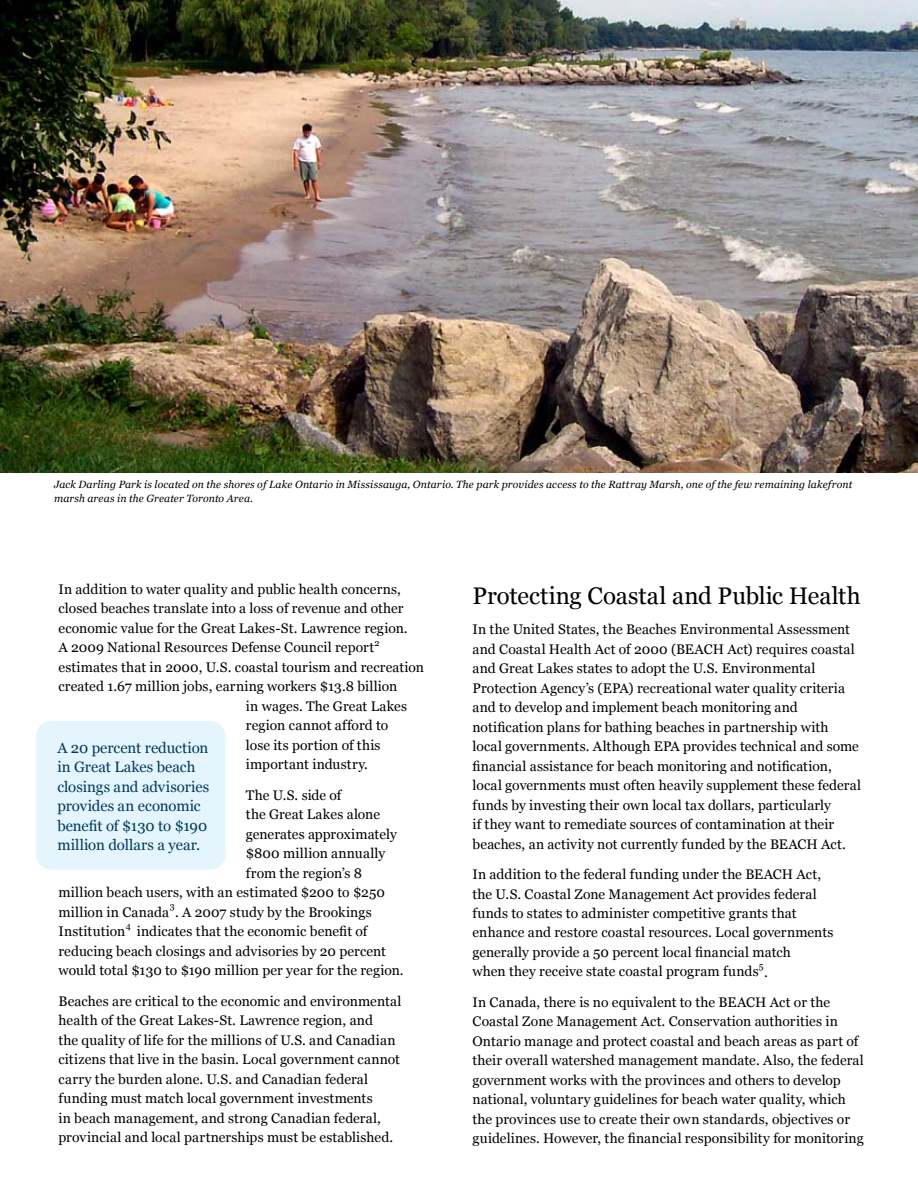
<style>
.page{position:relative;width:918px;height:1188px;background:#fff}
.page>*{position:absolute;margin:0;border:0;box-sizing:border-box;transform-origin:0 0}
.t1{font:24px "Georgia";color:#000}
.t2{font:15px/19.5px "Georgia";color:#00395a}
.t3{font:13.8px/19.5px "Georgia";letter-spacing:.01em;color:#000}
.t4{font:italic 10.5px/13.5px "Georgia";letter-spacing:.01em;color:#000}
.t5{font:9px "Georgia";color:#000}
</style>
<div class="page">
<div style="left:36px;top:721px;width:190px;height:149px;background:#e4f5fd;border-radius:16px"></div>
<img style="left:0;top:0;width:918px;height:472px">
<p class="t4" style="left:54px;top:478px;width:800px">Jack Darling Park is located on the shores of Lake Ontario in Mississauga, Ontario. The park provides access to the Rattray Marsh, one of the few remaining lakefront marsh areas in the Greater Toronto Area.</p>
<p class="t3" style="left:59px;top:580px;width:344px">In addition to water quality and public health concerns,</p>
<p class="t3" style="left:59px;top:599px;width:347px">closed beaches translate into a loss of revenue and other</p>
<p class="t3" style="left:59px;top:619px;width:351px">economic value for the Great Lakes-St. Lawrence region.</p>
<p class="t3" style="left:59px;top:638px;width:323px">A 2009 National Resources Defense Council report<sup>2</sup></p>
<p class="t3" style="left:58px;top:658px;width:367px">estimates that in 2000, U.S. coastal tourism and recreation</p>
<p class="t3" style="left:58px;top:677px;width:341px">created 1.67 million jobs, earning workers $13.8 billion</p>
<p class="t3" style="left:246px;top:697px;width:163px">in wages. The Great Lakes</p>
<p class="t3" style="left:246px;top:716px;width:144px">region cannot afford to</p>
<p class="t3" style="left:246px;top:736px;width:136px">lose its portion of this</p>
<p class="t3" style="left:246px;top:755px;width:124px">important industry.</p>
<p class="t3" style="left:246px;top:786px;width:97px">The U.S. side of</p>
<p class="t3" style="left:246px;top:805px;width:136px">the Great Lakes alone</p>
<p class="t3" style="left:246px;top:825px;width:152px">generates approximately</p>
<p class="t3" style="left:246px;top:844px;width:141px">$800 million annually</p>
<p class="t3" style="left:246px;top:864px;width:118px">from the region’s 8</p>
<p class="t3" style="left:58px;top:883px;width:328px">million beach users, with an estimated $200 to $250</p>
<p class="t3" style="left:58px;top:903px;width:315px">million in Canada . A 2007 study by the Brookings</p>
<p class="t2" style="left:57px;top:738px;width:153px">A 20 percent reduction in Great Lakes beach closings and advisories provides an economic benefit of $130 to $190 million dollars a year.</p>
<p class="t5" style="left:170px;top:901px;width:6px">3</p>
<p class="t3" style="left:58px;top:922px;width:68px">Institution</p>
<p class="t5" style="left:126px;top:920px;width:7px">4</p>
<p class="t3" style="left:59px;top:922px;width:347px;text-indent:78px">indicates that the economic benefit of reducing beach closings and advisories by 20 percent would total $130 to $190 million per year for the region.</p>
<p class="t3" style="left:59px;top:991px;width:344px">Beaches are critical to the economic and environmental health of the Great Lakes-St. Lawrence region, and<br>the quality of life for the millions of U.S. and Canadian citizens that live in the basin. Local government cannot carry the burden alone. U.S. and Canadian federal funding must match local government investments<br>in beach management, and strong Canadian federal, provincial and local partnerships must be established.</p>
<h1 class="t1" style="left:472px;top:581px;width:390px">Protecting Coastal and Public Health</h1>
<p class="t3" style="left:472px;top:620px;width:390px">In the United States, the Beaches Environmental Assessment and Coastal Health Act of 2000 (BEACH Act) requires coastal and Great Lakes states to adopt the U.S. Environmental Protection Agency’s (EPA) recreational water quality criteria and to develop and implement beach monitoring and notification plans for bathing beaches in partnership with local governments. Although EPA provides technical and some financial assistance for beach monitoring and notification, local governments must often heavily supplement these federal funds by investing their own local tax dollars, particularly<br>if they want to remediate sources of contamination at their beaches, an activity not currently funded by the BEACH Act.</p>
<p class="t3" style="left:472px;top:865px;width:362px">In addition to the federal funding under the BEACH Act, the U.S. Coastal Zone Management Act provides federal funds to states to administer competitive grants that enhance and restore coastal resources. Local governments generally provide a 50 percent local financial match<br>when they receive state coastal program funds .</p>
<p class="t5" style="left:759px;top:961px;width:6px">5</p>
<p class="t3" style="left:473px;top:993px;width:393px">In Canada, there is no equivalent to the BEACH Act or the Coastal Zone Management Act. Conservation authorities in Ontario manage and protect coastal and beach areas as part of their overall watershed management mandate. Also, the federal government works with the provinces and others to develop national, voluntary guidelines for beach water quality, which the provinces use to create their own standards, objectives or guidelines. However, the financial responsibility for monitoring</p>
</div>
